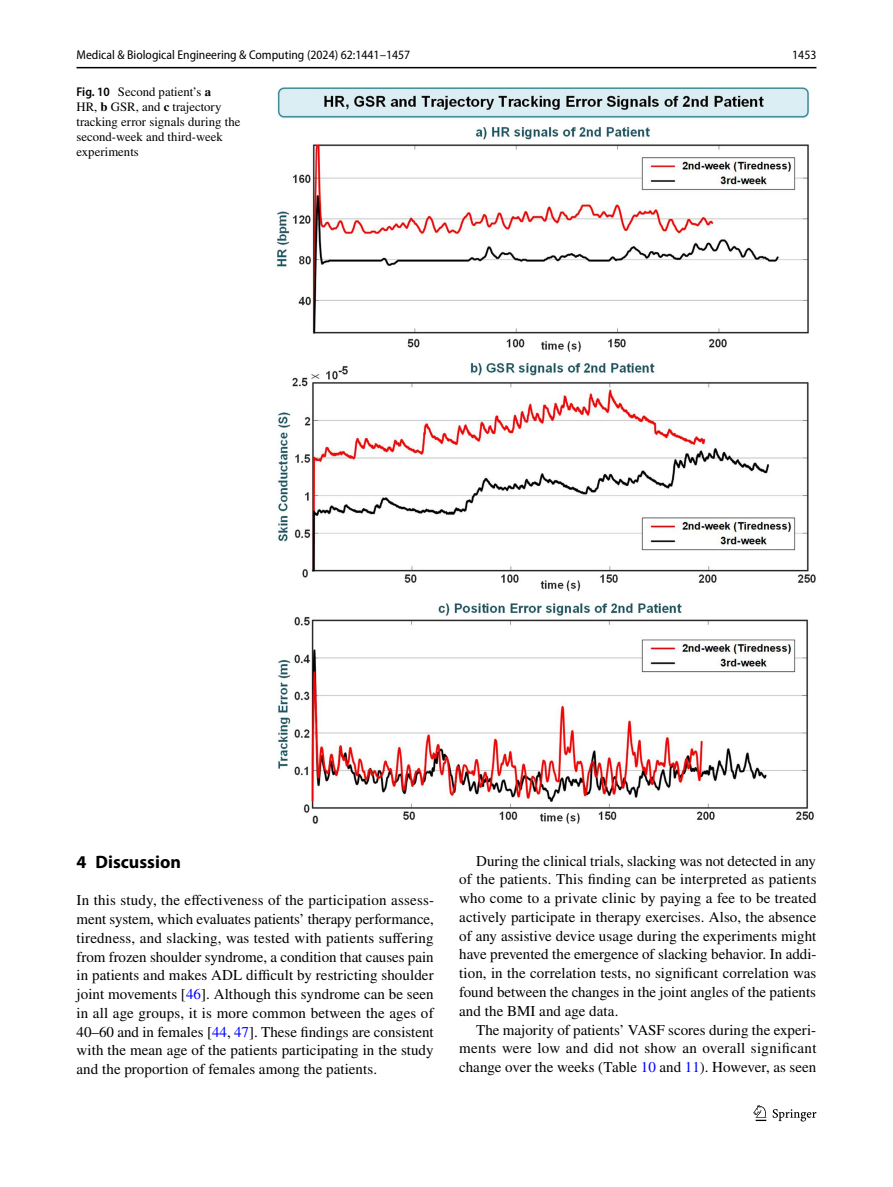
<style>
.page{position:relative;width:893px;height:1187px;background:#fff}
.page>*{position:absolute;margin:0;border:0;box-sizing:border-box;transform-origin:0 0}
.t1{font:700 18px "Myriad Pro";color:#000}
.t2{font:15px/18.8px "STIX";letter-spacing:.005em;color:#000;text-align:justify}
.t3{font:12.75px/15px "STIX";color:#000}
.t4{font:semi-condensed 12.75px "Myriad Pro";color:#000}
.s1{font-family:"Myriad Pro";font-weight:600;font-stretch:semi-condensed}
.s2{font-weight:700}
.s3{color:#00f}
</style>
<div class="page">
<hr style="left:77px;top:67px;width:739px;height:1px;background:#000">
<svg style="left:753px;top:1105px;width:13px;height:15px"></svg>
<svg style="left:773px;top:1109px;width:43px;height:12px"></svg>
<img style="left:276px;top:87px;width:540px;height:737px">
<p class="t4" style="left:77px;top:48px;width:335px">Medical &amp; Biological Engineering &amp; Computing (2024) 62:1441–1457</p>
<p class="t4" style="left:792px;top:48px;width:26px">1453</p>
<p class="t3" style="left:77px;top:85px;width:165px"><span class="s1">Fig. 10</span> Second patient’s <span class="s2">a<br></span>HR, <span class="s2">b</span> GSR, and <span class="s2">c</span> trajectory tracking error signals during the second-week and third-week experiments</p>
<p class="t1" style="left:77px;top:850px;width:106px">4 Discussion</p>
<p class="t2" style="left:77px;top:891px;width:359px">In this study, the effectiveness of the participation assess&shy;ment system, which evaluates patients’ therapy performance, tiredness, and slacking, was tested with patients suffering from frozen shoulder syndrome, a condition that causes pain in patients and makes ADL difficult by restricting shoulder joint movements [<span class="s3">46</span>]. Although this syndrome can be seen in all age groups, it is more common between the ages of 40–60 and in females [<span class="s3">44</span>, <span class="s3">47</span>]. These findings are consistent with the mean age of the patients participating in the study and the proportion of females among the patients.</p>
<p class="t2" style="left:459px;top:852px;width:359px;text-indent:17px">During the clinical trials, slacking was not detected in any of the patients. This finding can be interpreted as patients who come to a private clinic by paying a fee to be treated actively participate in therapy exercises. Also, the absence of any assistive device usage during the experiments might have prevented the emergence of slacking behavior. In addi&shy;tion, in the correlation tests, no significant correlation was found between the changes in the joint angles of the patients and the BMI and age data.</p>
<p class="t2" style="left:459px;top:1021px;width:359px;text-indent:17px">The majority of patients’ VASF scores during the experi&shy;ments were low and did not show an overall significant change over the weeks (Table <span class="s3">10</span> and <span class="s3">11</span>). However, as seen</p>
</div>
